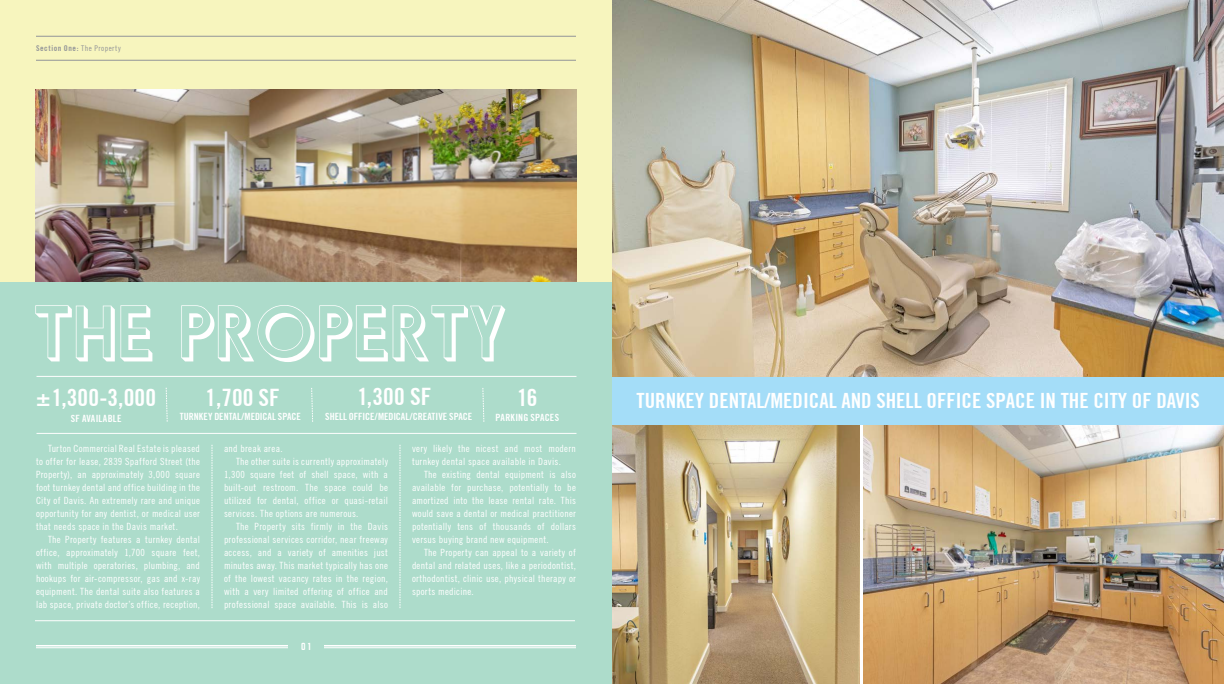
<style>
.page{position:relative;width:1224px;height:684px;background:#fff}
.page>*{position:absolute;margin:0;border:0;box-sizing:border-box;transform-origin:0 0}
.t1{font:72px "Fundamental 3 D Brigade";letter-spacing:.07em;color:#fff}
.t2{font:700 condensed 24px "Trade Gothic No.20";letter-spacing:.005em;color:#fff}
.t3{font:700 condensed 21px "Trade Gothic No.20";color:#fff}
.t4{font:condensed 10px/13px "Trade Gothic No.18";letter-spacing:.025em;color:#fff;text-align:justify}
.t5{font:700 condensed 10px "Trade Gothic No.20";color:#fff}
.t6{font:700 condensed 10px "Trade Gothic No.20";letter-spacing:.02em;color:#fff}
.t7{font:9px "Norwester";color:#fff}
.t8{font:700 condensed 8px "Trade Gothic No.20";letter-spacing:.07em;color:#939598}
.s1{font-family:"Trade Gothic No.18";font-weight:400}
</style>
<div class="page">
<div style="left:0;top:0;width:612px;height:684px;background:#addccb"></div>
<img style="left:612px;top:0;width:612px;height:377px">
<img style="left:612px;top:424px;width:247px;height:260px">
<img style="left:864px;top:424px;width:360px;height:260px">
<hr style="left:36px;top:433px;width:540px;height:1px;background:#fff">
<hr style="left:36px;top:376px;width:540px;height:1px;background:#fff">
<hr style="left:35px;top:620px;width:540px;height:1px;background:#fff">
<hr style="left:36px;top:645px;width:252px;height:1px;background:#fff">
<hr style="left:36px;top:647px;width:252px;height:1px;background:#fff">
<hr style="left:324px;top:645px;width:252px;height:1px;background:#fff">
<hr style="left:324px;top:647px;width:252px;height:1px;background:#fff">
<svg style="left:212px;top:445px;width:1px;height:163px"></svg>
<svg style="left:400px;top:445px;width:1px;height:163px"></svg>
<svg style="left:166px;top:387px;width:2px;height:35px"></svg>
<svg style="left:311px;top:388px;width:2px;height:34px"></svg>
<svg style="left:482px;top:388px;width:2px;height:34px"></svg>
<div style="left:0;top:0;width:612px;height:281px;background:#f7f5be"></div>
<div style="left:612px;top:377px;width:612px;height:47px;background:#a4ddf8"></div>
<hr style="left:36px;top:60px;width:540px;height:1px;background:#939598">
<hr style="left:36px;top:36px;width:540px;height:1px;background:#939598">
<img style="left:36px;top:89px;width:540px;height:192px">
<p class="t8" style="left:36px;top:44px;width:86px">Section One: <span class="s1">The Property</span></p>
<h1 class="t1" style="left:35px;top:289px;width:468px">THE PROPERTY</h1>
<h2 class="t2" style="left:36px;top:383px;width:121px">±1,300-3,000</h2>
<h2 class="t2" style="left:205px;top:383px;width:76px">1,700 SF</h2>
<h2 class="t2" style="left:357px;top:382px;width:76px">1,300 SF</h2>
<h2 class="t2" style="left:517px;top:383px;width:22px">16</h2>
<p class="t6" style="left:71px;top:412px;width:52px">SF AVAILABLE</p>
<p class="t5" style="left:180px;top:411px;width:122px">TURNKEY DENTAL/MEDICAL SPACE</p>
<p class="t5" style="left:325px;top:411px;width:149px">SHELL OFFICE/MEDICAL/CREATIVE SPACE</p>
<p class="t6" style="left:496px;top:411px;width:65px">PARKING SPACES</p>
<p class="t4" style="left:36px;top:442px;width:166px;text-indent:12px">Turton Commercial Real Estate is pleased to offer for lease, 2839 Spafford Street (the Property), an approximately 3,000 square foot turnkey dental and office building in the City of Davis. An extremely rare and unique opportunity for any dentist, or medical user that needs space in the Davis market.</p>
<p class="t4" style="left:36px;top:533px;width:166px;text-indent:12px">The Property features a turnkey dental office, approximately 1,700 square feet, with multiple operatories, plumbing, and hookups for air-compressor, gas and x-ray equipment. The dental suite also features a lab space, private doctor’s office, reception,</p>
<p class="t4" style="left:224px;top:442px;width:60px">and break area.</p>
<p class="t4" style="left:236px;top:455px;width:154px">The other suite is currently approximately</p>
<p class="t4" style="left:224px;top:468px;width:166px">1,300 square feet of shell space, with a</p>
<p class="t4" style="left:224px;top:481px;width:166px">built-out restroom. The space could be</p>
<p class="t4" style="left:224px;top:494px;width:166px">utilized for dental, office or quasi-retail</p>
<p class="t4" style="left:224px;top:507px;width:136px">services. The options are numerous.</p>
<p class="t4" style="left:236px;top:520px;width:154px">The Property sits firmly in the Davis</p>
<p class="t4" style="left:224px;top:533px;width:165px">professional services corridor, near freeway</p>
<p class="t4" style="left:224px;top:546px;width:166px">access, and a variety of amenities just</p>
<p class="t4" style="left:224px;top:559px;width:166px">minutes away. This market typically has one</p>
<p class="t4" style="left:224px;top:572px;width:166px">of the lowest vacancy rates in the region,</p>
<p class="t4" style="left:224px;top:585px;width:166px">with a very limited offering of office and</p>
<p class="t4" style="left:224px;top:598px;width:166px">professional space available. This is also</p>
<p class="t7" style="left:301px;top:642px;width:11px">01</p>
<p class="t4" style="left:412px;top:442px;width:166px">very likely the nicest and most modern turnkey dental space available in Davis.</p>
<p class="t4" style="left:412px;top:468px;width:166px;text-indent:12px">The existing dental equipment is also available for purchase, potentially to be amortized into the lease rental rate. This would save a dental or medical practitioner potentially tens of thousands of dollars versus buying brand new equipment.</p>
<p class="t4" style="left:412px;top:546px;width:165px;text-indent:12px">The Property can appeal to a variety of dental and related uses, like a periodontist, orthodontist, clinic use, physical therapy or sports medicine.</p>
<h3 class="t3" style="left:637px;top:388px;width:565px">TURNKEY DENTAL/MEDICAL AND SHELL OFFICE SPACE IN THE CITY OF DAVIS</h3>
</div>
